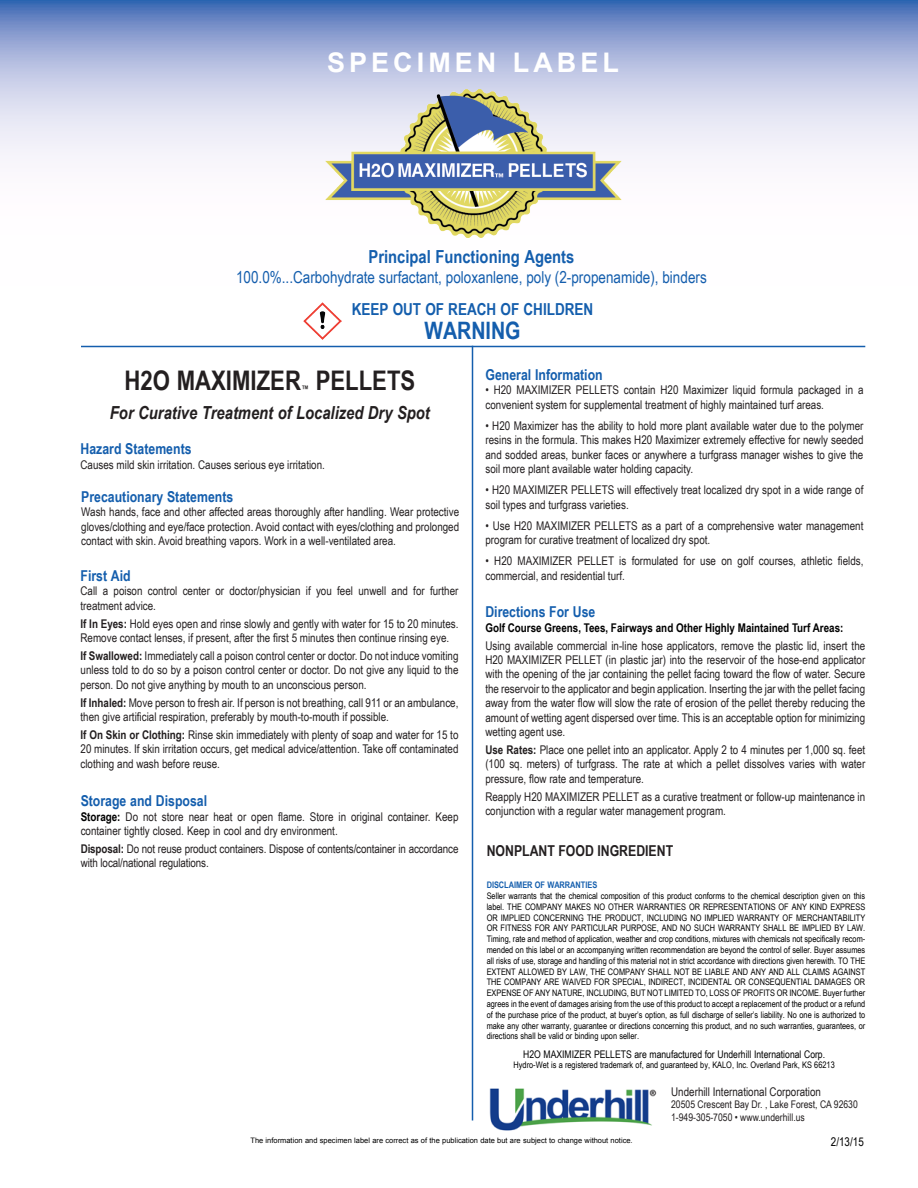
<style>
.page{position:relative;width:918px;height:1188px;background:#fff}
.page>*{position:absolute;margin:0;border:0;box-sizing:border-box;transform-origin:0 0}
.t1{font:700 27px "Arial Narrow";color:#231f20}
.t2{font:700 27px "Arial";letter-spacing:.15em;color:#fff}
.t3{font:700 24px "Arial Narrow";color:#145ead}
.t4{font:italic 700 18px "Arial Narrow";color:#231f20}
.t5{font:700 18px "Arial Narrow";color:#145ead}
.t6{font:16.5px "Arial Narrow";color:#145ead}
.t7{font:700 16.5px "Arial Narrow";color:#145ead}
.t8{font:700 15px "Arial Narrow";color:#145ead}
.t9{font:700 15px "Arial Narrow";color:#231f20}
.t10{font:12px/14.4px "Arial Narrow";color:#231f20}
.t11{font:700 12px "Arial Narrow";color:#000}
.t12{font:12px "Arial Narrow";color:#000}
.t13{font:10.5px "Arial Narrow";color:#231f20}
.t14{font:10.5px "Arial Narrow";color:#000}
.t15{font:9px/10.8px "Arial Narrow";color:#000;text-align:justify}
.t16{font:700 9px "Arial Narrow";color:#145ead}
.t17{font:700 9px "Arial Narrow";color:#231f20}
.t18{font:7.5px "Arial";color:#000}
.s1{font-weight:700}
.s2{font-weight:700;color:#000}
</style>
<div class="page">
<svg style="left:0;top:0;width:918px;height:362px"></svg>
<hr style="left:81px;top:346px;width:784px;height:1px;background:#145ead">
<hr style="left:472px;top:346px;width:1px;height:774px;background:#145ead">
<img style="left:489px;top:1088px;width:168px;height:43px">
<img style="left:304px;top:303px;width:37px;height:37px">
<img style="left:325px;top:90px;width:296px;height:147px">
<p class="t2" style="left:327px;top:45px;width:293px">SPECIMEN LABEL</p>
<p class="t5" style="left:369px;top:243px;width:207px">Principal Functioning Agents</p>
<p class="t6" style="left:236px;top:265px;width:472px">100.0%...Carbohydrate surfactant, poloxanlene, poly (2-propenamide), binders</p>
<p class="t7" style="left:352px;top:296px;width:243px">KEEP OUT OF REACH OF CHILDREN</p>
<p class="t3" style="left:424px;top:312px;width:98px">WARNING</p>
<p class="t1" style="left:316px;top:360px;width:101px">PELLETS</p>
<p class="t4" style="left:110px;top:399px;width:321px">For Curative Treatment of Localized Dry Spot</p>
<p class="t1" style="left:124px;top:360px;width:178px">H2O MAXIMIZER</p>
<p class="t17" style="left:302px;top:382px;width:9px">™</p>
<p class="t8" style="left:81px;top:438px;width:113px">Hazard Statements</p>
<p class="t10" style="left:81px;top:457px;width:246px">Causes mild skin irritation. Causes serious eye irritation.</p>
<p class="t8" style="left:81px;top:485px;width:154px">Precautionary Statements</p>
<p class="t10" style="left:81px;top:505px;width:379px;text-align:justify">Wash hands, face and other affected areas thoroughly after handling. Wear protective gloves/clothing and eye/face protection. Avoid contact with eyes/clothing and prolonged contact with skin. Avoid breathing vapors. Work in a well-ventilated area.</p>
<p class="t8" style="left:81px;top:564px;width:52px">First Aid</p>
<p class="t10" style="left:81px;top:583px;width:379px">Call a poison control center or doctor/physician if you feel unwell and for further treatment advice.</p>
<p class="t10" style="left:81px;top:616px;width:379px"><span class="s1">If In Eyes:</span> Hold eyes open and rinse slowly and gently with water for 15 to 20 minutes.<br>Remove contact lenses, if present, after the first 5 minutes then continue rinsing eye.</p>
<p class="t10" style="left:81px;top:648px;width:379px;text-align:justify"><span class="s1">If Swallowed:</span> Immediately call a poison control center or doctor. Do not induce vomiting unless told to do so by a poison control center or doctor. Do not give any liquid to the person. Do not give anything by mouth to an unconscious person.</p>
<p class="t10" style="left:81px;top:695px;width:379px"><span class="s1">If Inhaled:</span> Move person to fresh air. If person is not breathing, call 911 or an ambulance, then give artificial respiration, preferably by mouth-to-mouth if possible.</p>
<p class="t10" style="left:81px;top:727px;width:379px;text-align:justify"><span class="s1">If On Skin or Clothing:</span> Rinse skin immediately with plenty of soap and water for 15 to 20 minutes. If skin irritation occurs, get medical advice/attention. Take off contaminated clothing and wash before reuse.</p>
<p class="t8" style="left:81px;top:790px;width:128px">Storage and Disposal</p>
<p class="t10" style="left:81px;top:809px;width:379px"><span class="s2">Storage:</span> Do not store near heat or open flame. Store in original container. Keep container tightly closed. Keep in cool and dry environment.</p>
<p class="t10" style="left:81px;top:841px;width:379px"><span class="s1">Disposal:</span> Do not reuse product containers. Dispose of contents/container in accordance with local/national regulations.</p>
<p class="t8" style="left:486px;top:363px;width:119px">General Information</p>
<p class="t10" style="left:486px;top:383px;width:379px">• H20 MAXIMIZER PELLETS contain H20 Maximizer liquid formula packaged in a convenient system for supplemental treatment of highly maintained turf areas.</p>
<p class="t10" style="left:486px;top:418px;width:379px;text-align:justify">• H20 Maximizer has the ability to hold more plant available water due to the polymer resins in the formula. This makes H20 Maximizer extremely effective for newly seeded and sodded areas, bunker faces or anywhere a turfgrass manager wishes to give the soil more plant available water holding capacity.</p>
<p class="t10" style="left:486px;top:482px;width:379px">• H20 MAXIMIZER PELLETS will effectively treat localized dry spot in a wide range of soil types and turfgrass varieties.</p>
<p class="t10" style="left:486px;top:518px;width:379px">• Use H20 MAXIMIZER PELLETS as a part of a comprehensive water management program for curative treatment of localized dry spot.</p>
<p class="t10" style="left:486px;top:554px;width:379px">• H20 MAXIMIZER PELLET is formulated for use on golf courses, athletic fields, commercial, and residential turf.</p>
<p class="t8" style="left:485px;top:601px;width:112px">Directions For Use</p>
<p class="t11" style="left:485px;top:618px;width:360px">Golf Course Greens, Tees, Fairways and Other Highly Maintained Turf Areas:</p>
<p class="t10" style="left:485px;top:638px;width:381px;text-align:justify">Using available commercial in-line hose applicators, remove the plastic lid, insert the H20 MAXIMIZER PELLET (in plastic jar) into the reservoir of the hose-end applicator with the opening of the jar containing the pellet facing toward the flow of water. Secure the reservoir to the applicator and begin application. Inserting the jar with the pellet facing away from the water flow will slow the rate of erosion of the pellet thereby reducing the amount of wetting agent dispersed over time. This is an acceptable option for minimizing wetting agent use.</p>
<p class="t10" style="left:485px;top:742px;width:381px;text-align:justify"><span class="s1">Use Rates:</span> Place one pellet into an applicator. Apply 2 to 4 minutes per 1,000 sq. feet (100 sq. meters) of turfgrass. The rate at which a pellet dissolves varies with water pressure, flow rate and temperature.</p>
<p class="t10" style="left:485px;top:789px;width:381px">Reapply H20 MAXIMIZER PELLET as a curative treatment or follow-up maintenance in conjunction with a regular water management program.</p>
<p class="t9" style="left:487px;top:840px;width:188px">NONPLANT FOOD INGREDIENT</p>
<p class="t16" style="left:487px;top:878px;width:112px">DISCLAIMER OF WARRANTIES</p>
<p class="t15" style="left:487px;top:890px;width:380px">Seller warrants that the chemical composition of this product conforms to the chemical description given on this label. THE COMPANY MAKES NO OTHER WARRANTIES OR REPRESENTATIONS OF ANY KIND EXPRESS OR IMPLIED CONCERNING THE PRODUCT, INCLUDING NO IMPLIED WARRANTY OF MERCHANTABILITY OR FITNESS FOR ANY PARTICULAR PURPOSE, AND NO SUCH WARRANTY SHALL BE IMPLIED BY LAW.<br>Timing, rate and method of application, weather and crop conditions, mixtures with chemicals not specifically recom&shy;mended on this label or an accompanying written recommendation are beyond the control of seller. Buyer assumes all risks of use, storage and handling of this material not in strict accordance with directions given herewith. TO THE EXTENT ALLOWED BY LAW, THE COMPANY SHALL NOT BE LIABLE AND ANY AND ALL CLAIMS AGAINST THE COMPANY ARE WAIVED FOR SPECIAL, INDIRECT, INCIDENTAL OR CONSEQUENTIAL DAMAGES OR EXPENSE OF ANY NATURE, INCLUDING, BUT NOT LIMITED TO, LOSS OF PROFITS OR INCOME. Buyer further agrees in the event of damages arising from the use of this product to accept a replacement of the product or a refund of the purchase price of the product, at buyer’s option, as full discharge of seller’s liability. No one is authorized to make any other warranty, guarantee or directions concerning this product, and no such warranties, guarantees, or directions shall be valid or binding upon seller.</p>
<p class="t14" style="left:523px;top:1046px;width:303px">H2O MAXIMIZER PELLETS are manufactured for Underhill International Corp.</p>
<p class="t15" style="left:514px;top:1060px;width:323px">Hydro-Wet is a registered trademark of, and guaranteed by, KALO, Inc. Overland Park, KS 66213</p>
<p class="t10" style="left:671px;top:1084px;width:151px">Underhill International Corporation</p>
<p class="t13" style="left:671px;top:1097px;width:188px">20505 Crescent Bay Dr. , Lake Forest, CA 92630</p>
<p class="t13" style="left:671px;top:1109px;width:135px">1-949-305-7050 • www.underhill.us</p>
<p class="t18" style="left:250px;top:1135px;width:384px">The information and specimen label are correct as of the publication date but are subject to change without notice.</p>
<p class="t12" style="left:831px;top:1133px;width:34px">2/13/15</p>
</div>
